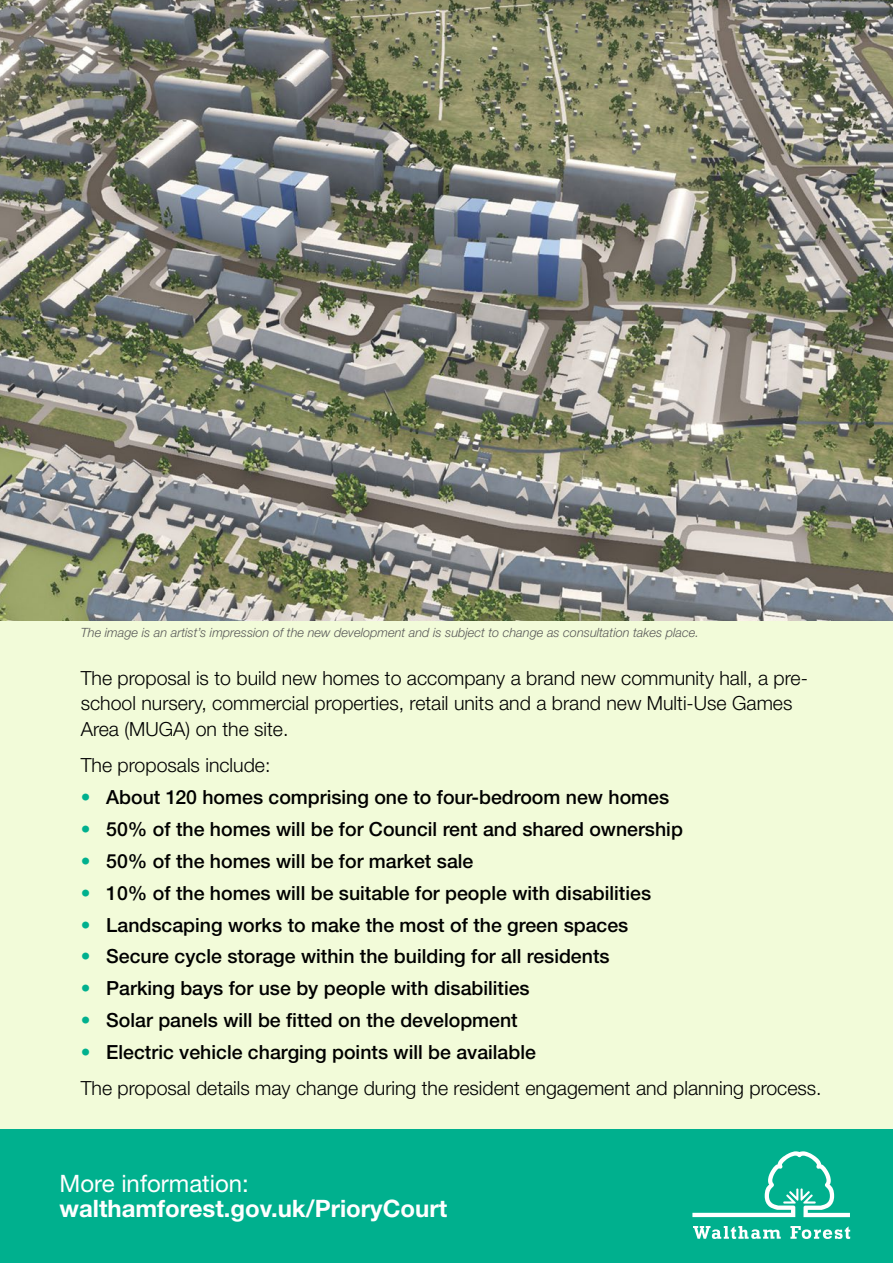
<style>
.page{position:relative;width:893px;height:1263px;background:#fff}
.page>*{position:absolute;margin:0;border:0;box-sizing:border-box;transform-origin:0 0}
.t1{font:700 24px "Helvetica Neue LT";color:#fff}
.t2{font:24px "Helvetica Neue LT";color:#fff}
.t3{font:500 19.5px "Helvetica Neue LT";color:#000}
.t4{font:300 19.5px/25.5px "Helvetica Neue LT";color:#000}
.t5{font:italic 300 12.75px "Helvetica Neue LT";color:#5a5a59}
.s1{color:#00b08e}
.s2{font-weight:500;color:#00b08e}
.s3{font-weight:500}
</style>
<div class="page">
<div style="left:0;top:585px;width:893px;height:678px;background:#f2fbd9"></div>
<div style="left:0;top:1129px;width:893px;height:134px;background:#00b08e"></div>
<svg style="left:692px;top:1151px;width:158px;height:88px"></svg>
<img style="left:0;top:0;width:893px;height:621px">
<p class="t5" style="left:81px;top:625px;width:620px">The image is an artist’s impression of the new development and is subject to change as consultation takes place.</p>
<p class="t4" style="left:81px;top:665px;width:729px">The proposal is to build new homes to accompany a brand new community hall, a pre&shy;school nursery, commercial properties, retail units and a brand new Multi-Use Games<br>Area (MUGA) on the site.</p>
<p class="t4" style="left:81px;top:752px;width:191px">The proposals include:</p>
<p class="t3" style="left:81px;top:785px;width:590px"><span class="s1">•</span> About 120 homes comprising one to four-bedroom new homes</p>
<p class="t3" style="left:81px;top:817px;width:604px"><span class="s1">•</span> 50% of the homes will be for Council rent and shared ownership</p>
<p class="t3" style="left:81px;top:849px;width:394px"><span class="s1">•</span> 50% of the homes will be for market sale</p>
<p class="t3" style="left:81px;top:881px;width:572px"><span class="s1">•</span> 10% of the homes will be suitable for people with disabilities</p>
<p class="t3" style="left:81px;top:913px;width:549px"><span class="s1">•</span> Landscaping works to make the most of the green spaces</p>
<p class="t3" style="left:81px;top:945px;width:530px"><span class="s1">•</span> Secure cycle storage within the building for all residents</p>
<p class="t3" style="left:81px;top:977px;width:450px"><span class="s1">•</span> Parking bays for use by people with disabilities</p>
<p class="t3" style="left:81px;top:1008px;width:438px"><span class="s1">•</span> Solar panels will be fitted on the development</p>
<p class="t4" style="left:81px;top:1034px;width:742px;line-height:36.2px"><span class="s2">•</span> <span class="s3">Electric vehicle charging points will be available<br></span>The proposal details may change during the resident engagement and planning process.</p>
<p class="t2" style="left:60px;top:1169px;width:191px">More information:</p>
<p class="t1" style="left:60px;top:1194px;width:389px">walthamforest.gov.uk/PrioryCourt</p>
</div>
